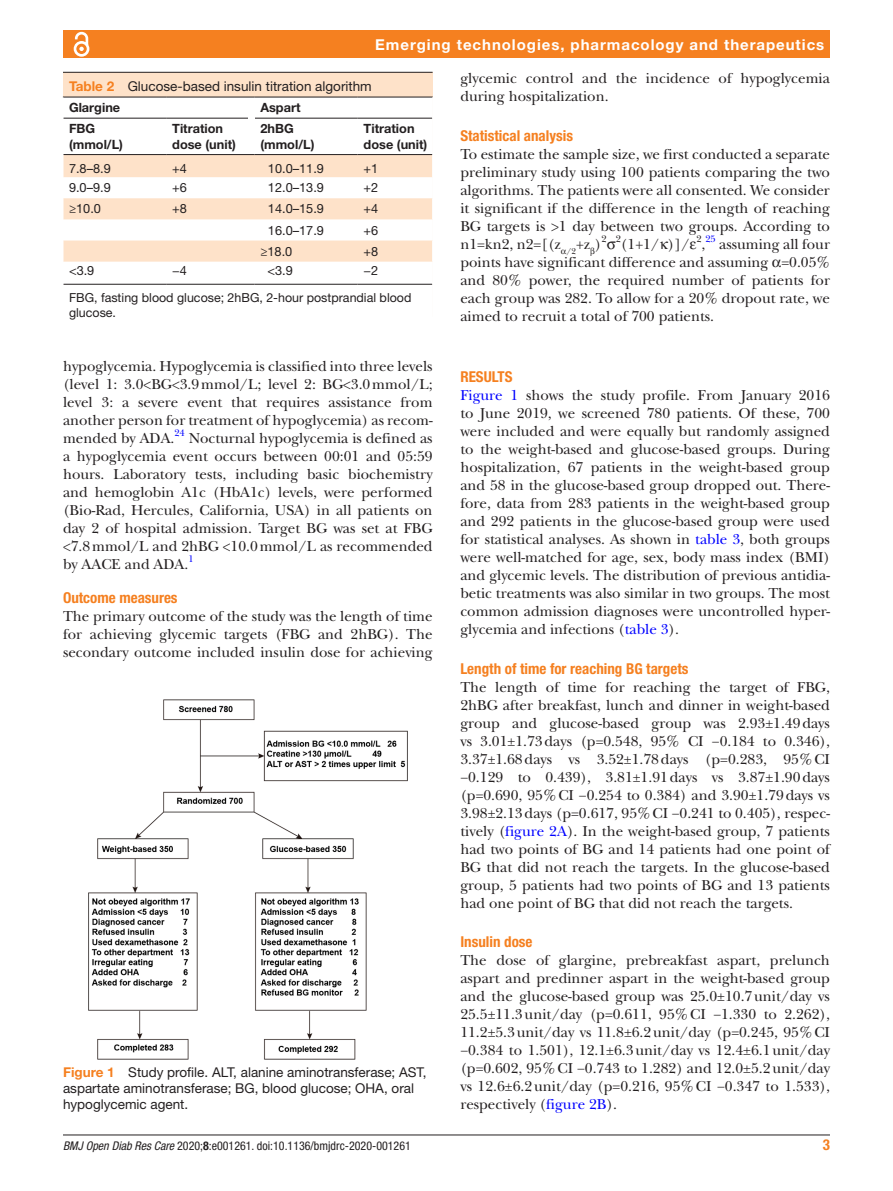
<style>
.page{position:relative;width:893px;height:1191px;background:#fff}
.page>*{position:absolute;margin:0;border:0;box-sizing:border-box;transform-origin:0 0}
.t1{font:15px/18px "New Baskerville";color:#231f20;text-align:justify}
.t2{font:700 condensed 15px "Helvetica Neue LT Std";color:#f58020}
.t3{font:700 15px "Helvetica Neue LT Std";letter-spacing:.065em;color:#fff}
.t4{font:13.5px/16.2px "Helvetica Neue LT Std";color:#231f20}
.t5{font:12.75px "Helvetica Neue LT Std";color:#231f20}
.t6{font:700 12.75px/15.3px "Helvetica Neue LT Std";color:#231f20}
.t7{font:12.45px/15px "Helvetica Neue LT Std";color:#231f20}
.t8{font:condensed 12px "Helvetica Neue LT Std";color:#231f20}
.t9{font:9.9px "New Baskerville";color:#00f}
.t10{font:9.9px "New Baskerville";color:#231f20}
.s1{font-weight:700;color:#f58020}
.s2{color:#231f20}
.s3{color:#00f}
.s4{font-style:italic}
.s5{font-weight:700}
</style>
<div class="page">
<hr style="left:63px;top:1134px;width:767px;height:1px;background:#231f20">
<div style="left:63px;top:31px;width:767px;height:27px;background:#f58020"></div>
<svg style="left:73px;top:31px;width:17px;height:26px"></svg>
<div style="left:63px;top:73px;width:370px;height:244px;background:#fee2c9"></div>
<hr style="left:63px;top:72px;width:370px;height:1px;background:#231f20">
<svg style="left:64px;top:98px;width:368px;height:219px;fill:#fff"></svg>
<hr style="left:63px;top:97px;width:103px;height:1px;background:#231f20">
<hr style="left:166px;top:97px;width:88px;height:1px;background:#231f20">
<hr style="left:254px;top:97px;width:104px;height:1px;background:#231f20">
<hr style="left:358px;top:97px;width:75px;height:1px;background:#231f20">
<hr style="left:63px;top:118px;width:103px;height:1px;background:#231f20">
<hr style="left:63px;top:154px;width:103px;height:1px;background:#231f20">
<hr style="left:166px;top:118px;width:88px;height:1px;background:#231f20">
<hr style="left:166px;top:154px;width:88px;height:1px;background:#231f20">
<hr style="left:254px;top:118px;width:104px;height:1px;background:#231f20">
<hr style="left:254px;top:154px;width:104px;height:1px;background:#231f20">
<hr style="left:358px;top:118px;width:74px;height:1px;background:#231f20">
<hr style="left:358px;top:154px;width:74px;height:1px;background:#231f20">
<hr style="left:166px;top:284px;width:88px;height:1px;background:#231f20">
<hr style="left:254px;top:284px;width:104px;height:1px;background:#231f20">
<hr style="left:63px;top:284px;width:103px;height:1px;background:#231f20">
<hr style="left:358px;top:284px;width:74px;height:1px;background:#231f20">
<svg style="left:63px;top:97px;width:1px;height:21px"></svg>
<hr style="left:63px;top:118px;width:1px;height:37px;background:#fff">
<svg style="left:63px;top:155px;width:1px;height:129px"></svg>
<hr style="left:63px;top:284px;width:1px;height:33px;background:#fff">
<svg style="left:432px;top:97px;width:1px;height:21px"></svg>
<hr style="left:432px;top:118px;width:1px;height:37px;background:#fff">
<svg style="left:432px;top:155px;width:1px;height:129px"></svg>
<hr style="left:432px;top:284px;width:1px;height:33px;background:#fff">
<hr style="left:69px;top:316px;width:364px;height:2px;background:#fff">
<svg style="left:248px;top:116px;width:6px;height:4px"></svg>
<img style="left:88px;top:700px;width:319px;height:359px">
<p class="t3" style="left:375px;top:35px;width:450px">Emerging technologies, pharmacology and therapeutics</p>
<p class="t4" style="left:69px;top:78px;width:304px"><span class="s1">Table 2</span> Glucose-based insulin titration algorithm</p>
<p class="t6" style="left:69px;top:100px;width:53px">Glargine</p>
<p class="t6" style="left:260px;top:100px;width:42px">Aspart</p>
<p class="t6" style="left:69px;top:121px;width:56px">FBG (mmol/L)</p>
<p class="t6" style="left:172px;top:121px;width:65px">Titration dose (unit)</p>
<p class="t6" style="left:260px;top:121px;width:56px">2hBG (mmol/L)</p>
<p class="t6" style="left:364px;top:121px;width:65px">Titration dose (unit)</p>
<p class="t5" style="left:69px;top:160px;width:43px">7.8–8.9</p>
<p class="t5" style="left:172px;top:160px;width:16px">+4</p>
<p class="t5" style="left:268px;top:160px;width:57px">10.0–11.9</p>
<p class="t5" style="left:364px;top:160px;width:16px">+1</p>
<p class="t5" style="left:69px;top:180px;width:43px">9.0–9.9</p>
<p class="t5" style="left:172px;top:180px;width:16px">+6</p>
<p class="t5" style="left:268px;top:180px;width:57px">12.0–13.9</p>
<p class="t5" style="left:364px;top:180px;width:16px">+2</p>
<p class="t5" style="left:69px;top:201px;width:33px">≥10.0</p>
<p class="t5" style="left:172px;top:201px;width:16px">+8</p>
<p class="t5" style="left:268px;top:201px;width:57px">14.0–15.9</p>
<p class="t5" style="left:364px;top:201px;width:16px">+4</p>
<p class="t5" style="left:268px;top:222px;width:57px">16.0–17.9</p>
<p class="t5" style="left:364px;top:222px;width:16px">+6</p>
<p class="t5" style="left:260px;top:243px;width:33px">≥18.0</p>
<p class="t5" style="left:364px;top:243px;width:16px">+8</p>
<p class="t5" style="left:69px;top:263px;width:27px">&lt;3.9</p>
<p class="t5" style="left:172px;top:263px;width:16px">−4</p>
<p class="t5" style="left:267px;top:263px;width:27px">&lt;3.9</p>
<p class="t5" style="left:364px;top:263px;width:16px">−2</p>
<p class="t7" style="left:69px;top:290px;width:344px">FBG, fasting blood glucose; 2hBG, 2-hour postprandial blood glucose.</p>
<p class="t1" style="left:63px;top:357px;width:371px">hypoglycemia. Hypoglycemia is classified into three levels (level 1: 3.0&lt;BG&lt;3.9mmol/L; level 2: BG&lt;3.0mmol/L; level 3: a severe event that requires assistance from another person for treatment of hypoglycemia) as recom&shy;mended by ADA.<sup>24</sup> Nocturnal hypoglycemia is defined as a hypoglycemia event occurs between 00:01 and 05:59 hours. Laboratory tests, including basic biochemistry and hemoglobin A1c (HbA1c) levels, were performed (Bio-Rad, Hercules, California, USA) in all patients on day 2 of hospital admission. Target BG was set at FBG &lt;7.8mmol/L and 2hBG &lt;10.0mmol/L as recommended by AACE and ADA.</p>
<p class="t9" style="left:188px;top:553px;width:7px">1</p>
<p class="t2" style="left:63px;top:588px;width:116px">Outcome measures</p>
<p class="t1" style="left:63px;top:607px;width:371px">The primary outcome of the study was the length of time for achieving glycemic targets (FBG and 2hBG). The secondary outcome included insulin dose for achieving</p>
<p class="t4" style="left:63px;top:1064px;width:365px"><span class="s1">Figure 1</span> Study profile. ALT, alanine aminotransferase; AST, aspartate aminotransferase; BG, blood glucose; OHA, oral hypoglycemic agent.</p>
<p class="t1" style="left:460px;top:69px;width:371px">glycemic control and the incidence of hypoglycemia during hospitalization.</p>
<p class="t2" style="left:460px;top:126px;width:114px">Statistical analysis</p>
<p class="t1" style="left:460px;top:145px;width:371px">To estimate the sample size, we first conducted a separate preliminary study using 100 patients comparing the two algorithms. The patients were all consented. We consider it significant if the difference in the length of reaching BG targets is &gt;1 day between two groups. According to n1=kn2, n2=[(z <sub>/2</sub>+z )</p>
<p class="t10" style="left:602px;top:233px;width:21px">2 2</p>
<p class="t1" style="left:621px;top:235px;width:70px">(1+1/ )]/</p>
<p class="t9" style="left:696px;top:233px;width:21px"><span class="s2">2</span> 25</p>
<p class="t1" style="left:460px;top:235px;width:371px;text-indent:259px">assuming all four points have significant difference and assuming =0.05% and 80% power, the required number of patients for each group was 282. To allow for a 20% dropout rate, we aimed to recruit a total of 700 patients.</p>
<p class="t1" style="left:702px;top:235px;width:5px">,</p>
<p class="t2" style="left:460px;top:367px;width:54px">RESULTS</p>
<p class="t1" style="left:460px;top:386px;width:371px"><span class="s3">Figure 1</span> shows the study profile. From January 2016 to June 2019, we screened 780 patients. Of these, 700 were included and were equally but randomly assigned to the weight-based and glucose-based groups. During hospitalization, 67 patients in the weight-based group and 58 in the glucose-based group dropped out. There&shy;fore, data from 283 patients in the weight-based group and 292 patients in the glucose-based group were used for statistical analyses. As shown in <span class="s3">table 3</span>, both groups were well-matched for age, sex, body mass index (BMI) and glycemic levels. The distribution of previous antidia&shy;betic treatments was also similar in two groups. The most common admission diagnoses were uncontrolled hyper&shy;glycemia and infections (<span class="s3">table 3</span>).</p>
<p class="t2" style="left:460px;top:659px;width:230px">Length of time for reaching BG targets</p>
<p class="t1" style="left:460px;top:678px;width:371px">The length of time for reaching the target of FBG, 2hBG after breakfast, lunch and dinner in weight-based group and glucose-based group was 2.93±1.49days vs 3.01±1.73days (p=0.548, 95% CI −0.184 to 0.346), 3.37±1.68days vs 3.52±1.78days (p=0.283, 95%CI −0.129 to 0.439), 3.81±1.91days vs 3.87±1.90days (p=0.690, 95%CI −0.254 to 0.384) and 3.90±1.79days vs 3.98±2.13days (p=0.617, 95%CI −0.241 to 0.405), respec&shy;tively (<span class="s3">figure 2A</span>). In the weight-based group, 7 patients had two points of BG and 14 patients had one point of BG that did not reach the targets. In the glucose-based group, 5 patients had two points of BG and 13 patients had one point of BG that did not reach the targets.</p>
<p class="t2" style="left:460px;top:933px;width:74px">Insulin dose</p>
<p class="t1" style="left:460px;top:951px;width:371px">The dose of glargine, prebreakfast aspart, prelunch aspart and predinner aspart in the weight-based group and the glucose-based group was 25.0±10.7unit/day vs 25.5±11.3unit/day (p=0.611, 95%CI −1.330 to 2.262), 11.2±5.3unit/day vs 11.8±6.2unit/day (p=0.245, 95%CI −0.384 to 1.501), 12.1±6.3unit/day vs 12.4±6.1unit/day (p=0.602, 95%CI −0.743 to 1.282) and 12.0±5.2unit/day vs 12.6±6.2unit/day (p=0.216, 95%CI −0.347 to 1.533), respectively (<span class="s3">figure 2B</span>).</p>
<p class="t8" style="left:63px;top:1138px;width:349px"><span class="s4">BMJ Open Diab Res Care</span> 2020;<span class="s5">8</span>:e001261. doi:10.1136/bmjdrc-2020-001261</p>
<p class="t2" style="left:823px;top:1135px;width:9px">3</p>
</div>
